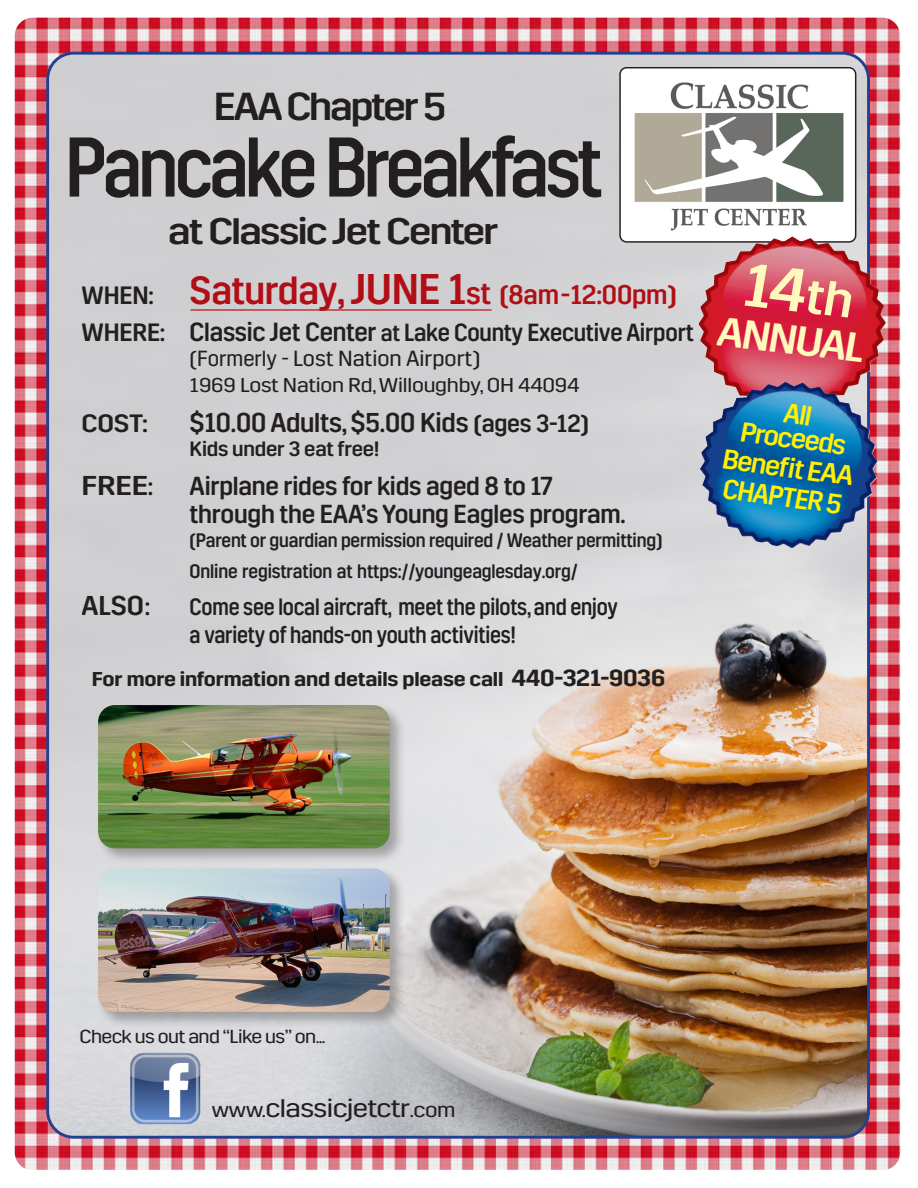
<style>
.page{position:relative;width:918px;height:1188px;background:#fff}
.page>*{position:absolute;margin:0;border:0;box-sizing:border-box;transform-origin:0 0}
.t1{font:500 84.45px "Cadillac Sans A";letter-spacing:-.05em;color:#231f20;scale:.84 1}
.t2{font:500 61.05px "Cadillac Sans A";color:#fff9bd;scale:1.05 1}
.t3{font:500 40.8px "Cadillac Sans A";color:#fff9bd;scale:1.05 1}
.t4{font:500 39.3px "Cadillac Sans A";letter-spacing:-.01em;color:#b10e16;scale:.95 1}
.t5{font:500 39px "Cadillac Sans A";letter-spacing:-.05em;color:#231f20;scale:1.05 1}
.t6{font:500 36.9px "Cadillac Sans A";letter-spacing:-.04em;color:#231f20;scale:1.11 1}
.t7{font:500 27.6px "Cadillac Sans A";color:#fff101}
.t8{font:500 27.6px "Cadillac Sans A";color:#fff101;scale:.94 1}
.t9{font:500 27.15px "Cadillac Sans A";letter-spacing:-.01em;color:#231f20;scale:.95 1}
.t10{font:500 27.15px "Cadillac Sans A";letter-spacing:-.01em;color:#231f20;scale:1.13 1}
.t11{font:500 27.15px "Cadillac Sans A";letter-spacing:-.01em;color:#231f20}
.t12{font:500 27px "Cadillac Sans A";letter-spacing:-.01em;color:#b10e16;scale:.96 1}
.t13{font:500 26.1px/28.5px "Cadillac Sans A";letter-spacing:-.01em;color:#231f20;scale:.95 1}
.t14{font:25.35px "Cadillac Sans A";letter-spacing:-.02em;color:#231f20;scale:1.11 1}
.t15{font:500 25.05px "Cadillac Sans A";color:#231f20;scale:1.06 1}
.t16{font:500 24.75px "Cadillac Sans A";letter-spacing:-.01em;color:#231f20;scale:.9 1}
.t17{font:500 23.7px/28.5px "Cadillac Sans A";letter-spacing:-.01em;color:#231f20;scale:.84 1}
.t18{font:21.9px "Cadillac Sans A";color:#231f20;scale:.95 1}
.t19{font:500 20.7px "Cadillac Sans A";letter-spacing:-.01em;color:#231f20}
.t20{font:600 19.95px "Cadillac Sans A";letter-spacing:-.01em;color:#231f20;scale:1.08 1}
.t21{font:19.95px "Cadillac Sans A";letter-spacing:-.01em;color:#231f20;scale:1.08 1}
.t22{font:500 19.5px "Cadillac Sans A";letter-spacing:-.01em;color:#231f20;scale:.9 1}
.t23{font:18.75px "Cadillac Sans A";letter-spacing:-.03em;color:#231f20;scale:1.06 1}
.s1{font-size:25.05px;color:#231f20}
.s2{font-size:40.5px}
.s3{font-size:42.9px}
.s4{font-size:30.75px}
.s5{font-size:25.05px}
.s6{font-size:26.25px}
.s7{font-size:23.25px}
.s8{font-size:24.75px}
.s9{font-size:49.2px}
.s10{font-size:20.55px}
</style>
<div class="page">
<img style="left:15px;top:18px;width:885px;height:1152px">
<img style="left:48px;top:53px;width:821px;height:1084px">
<div style="left:620px;top:68px;width:236px;height:174px;background:#fff;border-radius:7px"></div>
<img style="left:634px;top:82px;width:210px;height:149px">
<div style="left:619px;top:67px;width:237px;height:176px;border:1px solid #231f20;border-radius:7px"></div>
<img style="left:701px;top:237px;width:90px;height:68px">
<img style="left:121px;top:1045px;width:88px;height:86px">
<div style="left:96px;top:703px;width:310px;height:162px;background:#231f20;opacity:.33"></div>
<img style="left:98px;top:705px;width:292px;height:143px">
<div style="left:96px;top:867px;width:310px;height:162px;background:#231f20;opacity:.33"></div>
<img style="left:98px;top:869px;width:292px;height:143px">
<img style="left:706px;top:383px;width:78px;height:55px">
<hr style="left:191px;top:309px;width:300px;height:2px;background:#b10e16">
<svg style="left:783px;top:403px;width:29px;height:22px"></svg>
<p class="t5" style="left:214px;top:85px;width:223px">EAA Chapter 5</p>
<p class="t1" style="left:65px;top:120px;width:641px">Pancake Breakfast</p>
<p class="t6" style="left:168px;top:211px;width:299px">at Classic Jet Center</p>
<p class="t4" style="left:82px;top:268px;width:432px"><span class="s1">WHEN:</span> Saturday<span class="s2">,</span><span class="s3">JUNE 1</span><span class="s4">st</span></p>
<h3 class="t12" style="left:499px;top:279px;width:186px">(8am-12:00pm)</h3>
<p class="t16" style="left:82px;top:318px;width:682px"><span class="s5">WHERE:</span> <span class="s6">Classic Jet Center</span> <span class="s7">at</span> Lake County Executive Airport</p>
<p class="t18" style="left:190px;top:346px;width:308px">(Formerly - Lost Nation Airport)</p>
<p class="t21" style="left:190px;top:374px;width:363px">1969 Lost Nation Rd,Willoughby,OH 44094</p>
<p class="t15" style="left:82px;top:409px;width:64px">COST:</p>
<h3 class="t9" style="left:190px;top:407px;width:422px">$10.00 Adults,$5.00 Kids <span class="s8">(ages 3-12)</span></h3>
<p class="t19" style="left:190px;top:437px;width:191px">Kids under 3 eat free!</p>
<p class="t10" style="left:82px;top:470px;width:65px">FREE<span class="s5">:</span></p>
<h3 class="t13" style="left:190px;top:471px;width:461px">Airplane rides for kids aged 8 to 17 through the EAA’s Young Eagles program.</h3>
<p class="t22" style="left:190px;top:530px;width:527px">(Parent or guardian permission required / Weather permitting)</p>
<p class="t22" style="left:190px;top:560px;width:433px">Online registration at https://youngeaglesday.org/</p>
<p class="t11" style="left:82px;top:590px;width:70px">ALSO<span class="s5">:</span></p>
<p class="t17" style="left:190px;top:593px;width:511px">Come see local aircraft, meet the pilots,and enjoy a variety of hands-on youth activities!</p>
<p class="t20" style="left:92px;top:668px;width:533px">For more information and details please call <span class="s7">440-321-9036</span></p>
<p class="t2" style="left:747px;top:250px;width:107px;rotate:7deg">14<span class="s9">th</span></p>
<p class="t3" style="left:720px;top:308px;width:142px;rotate:7deg">ANNUAL</p>
<p class="t7" style="left:743px;top:416px;width:108px;rotate:8deg">Proceeds</p>
<p class="t7" style="left:725px;top:443px;width:134px;rotate:8deg">Benefi t EAA</p>
<p class="t8" style="left:725px;top:473px;width:129px;rotate:8deg">CHAPTER 5</p>
<p class="t23" style="left:80px;top:1026px;width:234px">Check us out and “Like us” on...</p>
<p class="t14" style="left:211px;top:1094px;width:222px"><span class="s10">www.</span>classicjetctr<span class="s10">.com</span></p>
</div>
